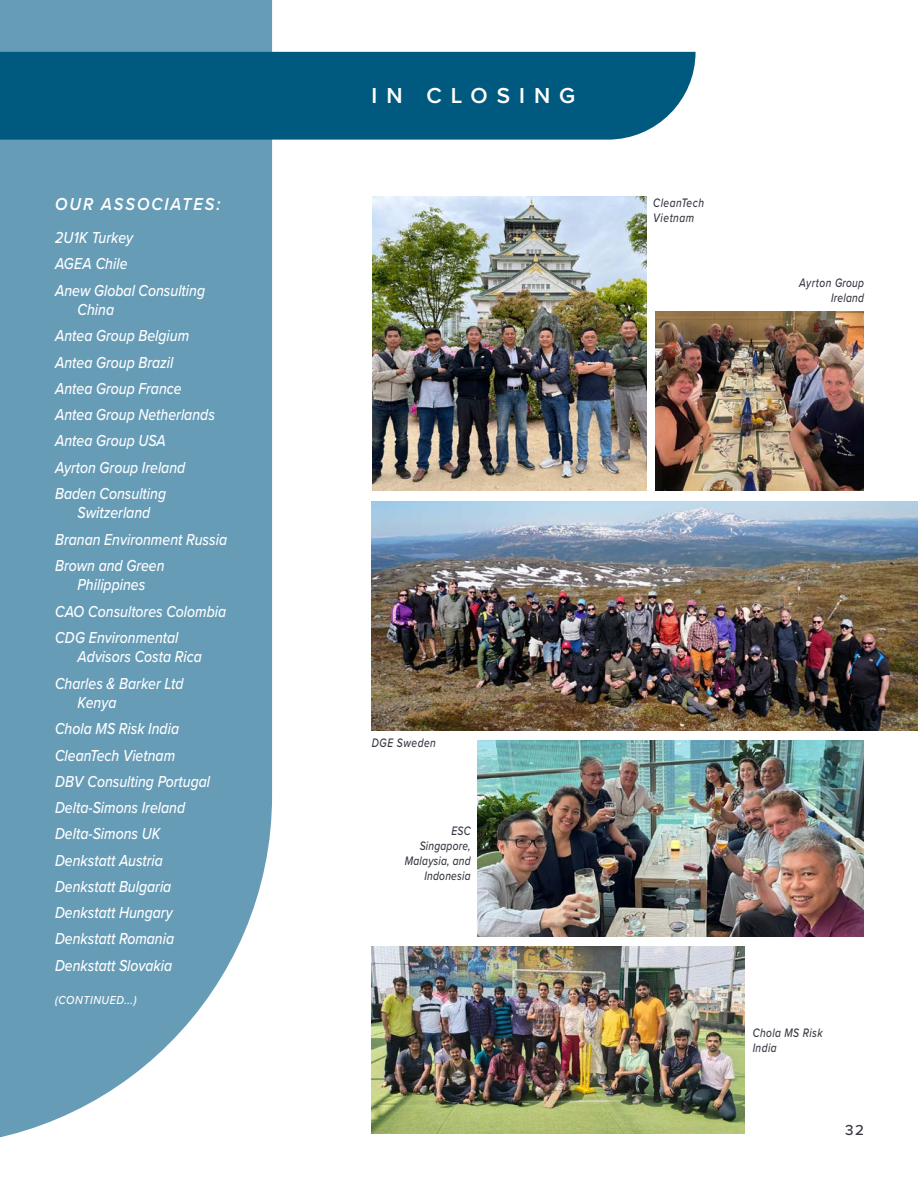
<style>
.page{position:relative;width:918px;height:1188px;background:#fff}
.page>*{position:absolute;margin:0;border:0;box-sizing:border-box;transform-origin:0 0}
.t1{font:600 22.5px "Proxima Nova";letter-spacing:.4em;color:#fff}
.t2{font:italic 600 18px "Proxima Nova";letter-spacing:.12em;color:#fff;scale:.9 1}
.t3{font:italic 500 16.5px/26.2px "Proxima Nova";color:#fff;scale:.85 1}
.t4{font:500 15px "Proxima Nova";color:#363943}
.t5{font:italic 500 12.75px/15px "Proxima Nova";letter-spacing:.02em;color:#363943;text-align:right;scale:.8 1}
.t6{font:italic 500 12.75px/15px "Proxima Nova";letter-spacing:.05em;color:#363943;scale:.8 1}
.t7{font:italic 500 12.75px/15px "Proxima Nova";letter-spacing:.04em;color:#363943;scale:.8 1}
.t8{font:italic 500 12px "Proxima Nova";letter-spacing:.05em;color:#fff;scale:.9 1}
</style>
<div class="page">
<svg style="left:0;top:0;width:272px;height:1138px;background:#73a4bd"></svg>
<div style="left:0;top:52px;width:696px;height:88px;background:#00597e"></div>
<img style="left:372px;top:197px;width:274px;height:293px">
<img style="left:656px;top:311px;width:208px;height:180px">
<img style="left:372px;top:501px;width:546px;height:229px">
<img style="left:478px;top:741px;width:386px;height:196px">
<img style="left:372px;top:946px;width:373px;height:188px">
<p class="t2" style="left:55px;top:191px;width:185px">OUR ASSOCIATES:</p>
<p class="t3" style="left:55px;top:224px;width:178px">2U1K Turkey<br>AGEA Chile<br>Anew Global Consulting</p>
<p class="t3" style="left:55px;top:296px;width:190px;text-indent:22px">China<br>Antea Group Belgium<br>Antea Group Brazil<br>Antea Group France<br>Antea Group Netherlands<br>Antea Group USA<br>Ayrton Group Ireland<br>Baden Consulting</p>
<p class="t3" style="left:55px;top:499px;width:204px;text-indent:22px">Switzerland<br>Branan Environment Russia<br>Brown and Green</p>
<p class="t3" style="left:55px;top:571px;width:203px;text-indent:22px">Philippines<br>CAO Consultores Colombia<br>CDG Environmental</p>
<p class="t3" style="left:55px;top:643px;width:174px;text-indent:22px">Advisors Costa Rica<br>Charles &amp; Barker Ltd</p>
<p class="t3" style="left:55px;top:689px;width:184px;text-indent:22px">Kenya<br>Chola MS Risk India<br>CleanTech Vietnam<br>DBV Consulting Portugal<br>Delta-Simons Ireland<br>Delta-Simons UK<br>Denkstatt Austria<br>Denkstatt Bulgaria<br>Denkstatt Hungary<br>Denkstatt Romania<br>Denkstatt Slovakia</p>
<p class="t8" style="left:55px;top:991px;width:92px">(CONTINUED...)</p>
<h1 class="t1" style="left:372px;top:78px;width:205px">IN CLOSING</h1>
<p class="t6" style="left:653px;top:195px;width:65px">CleanTech<br>Vietnam</p>
<p class="t5" style="left:799px;top:275px;width:83px">Ayrton Group<br>Ireland</p>
<p class="t6" style="left:372px;top:734px;width:82px">DGE Sweden</p>
<p class="t5" style="left:405px;top:823px;width:84px">ESC<br>Singapore,<br>Malaysia, and<br>Indonesia</p>
<p class="t7" style="left:753px;top:1024px;width:89px">Chola MS Risk<br>India</p>
<p class="t4" style="left:845px;top:1119px;width:20px">32</p>
</div>
